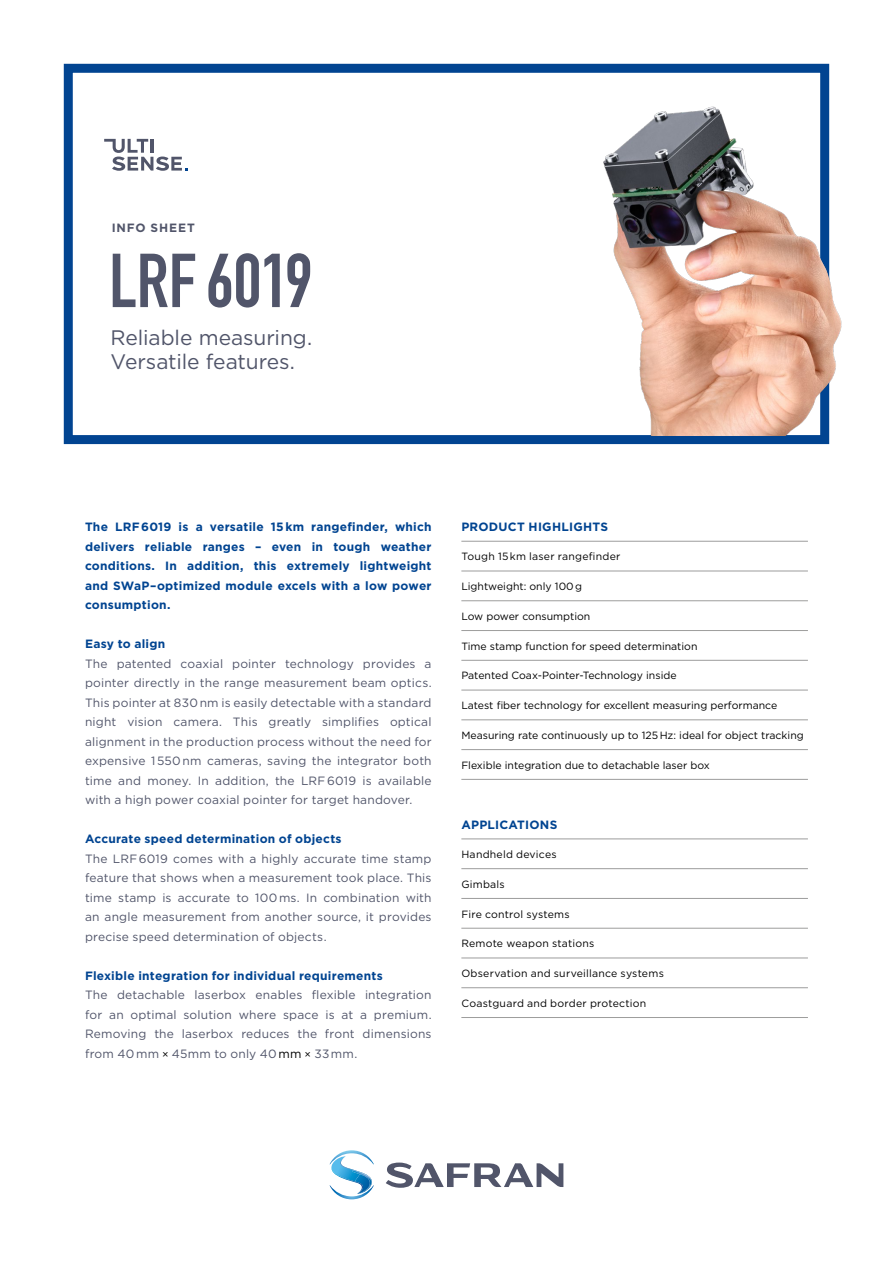
<style>
.page{position:relative;width:893px;height:1263px;background:#fff}
.page>*{position:absolute;margin:0;border:0;box-sizing:border-box;transform-origin:0 0}
.t1{font:700 75px "DIN Condensed";letter-spacing:-.005em;color:#51556a}
.t2{font:21px/24px "Gotham";letter-spacing:-.005em;color:#51556a}
.t3{font:12px/19.5px "Gotham";letter-spacing:.015em;color:#51556a;text-align:justify}
.t4{font:700 12px/19.5px "Gotham";letter-spacing:.02em;color:#014491;text-align:justify}
.t5{font:700 12px "Gotham";letter-spacing:.075em;color:#51556a}
.t6{font:10.5px "Gotham";color:#000}
.t7{font:10.5px "Gotham";letter-spacing:.02em;color:#000}
.t8{font:10.5px "Gotham";letter-spacing:.025em;color:#000}
.s1{font-size:10.5px;color:#000}
.s2{color:#000}
</style>
<div class="page">
<svg style="left:386px;top:1162px;width:177px;height:26px"></svg>
<svg style="left:330px;top:1150px;width:44px;height:49px"></svg>
<div style="left:64px;top:64px;width:765px;height:380px;border:9px solid #014491"></div>
<svg style="left:104px;top:139px;width:83px;height:32px"></svg>
<hr style="left:461px;top:541px;width:347px;height:1px;background:#9d9d9c">
<hr style="left:461px;top:571px;width:347px;height:1px;background:#9d9d9c">
<hr style="left:461px;top:600px;width:347px;height:1px;background:#9d9d9c">
<hr style="left:461px;top:630px;width:347px;height:1px;background:#9d9d9c">
<hr style="left:461px;top:839px;width:347px;height:1px;background:#9d9d9c">
<hr style="left:461px;top:660px;width:347px;height:1px;background:#9d9d9c">
<hr style="left:461px;top:690px;width:347px;height:1px;background:#9d9d9c">
<hr style="left:461px;top:719px;width:347px;height:1px;background:#9d9d9c">
<hr style="left:461px;top:749px;width:347px;height:1px;background:#9d9d9c">
<hr style="left:461px;top:779px;width:347px;height:1px;background:#9d9d9c">
<hr style="left:461px;top:868px;width:347px;height:1px;background:#9d9d9c">
<hr style="left:461px;top:898px;width:347px;height:1px;background:#9d9d9c">
<hr style="left:461px;top:928px;width:347px;height:1px;background:#9d9d9c">
<hr style="left:461px;top:958px;width:347px;height:1px;background:#9d9d9c">
<hr style="left:461px;top:987px;width:347px;height:1px;background:#9d9d9c">
<hr style="left:461px;top:1017px;width:347px;height:1px;background:#9d9d9c">
<img style="left:524px;top:67px;width:318px;height:368px">
<p class="t5" style="left:112px;top:220px;width:85px">INFO SHEET</p>
<h1 class="t1" style="left:109px;top:230px;width:205px">LRF6019</h1>
<h2 class="t2" style="left:111px;top:325px;width:203px">Reliable measuring.<br>Versatile features.</h2>
<p class="t4" style="left:85px;top:517px;width:348px">The LRF 6019 is a versatile 15 km rangefinder, which delivers reliable ranges – even in tough weather conditions. In addition, this extremely lightweight and SWaP–optimized module excels with a low power consumption.</p>
<p class="t4" style="left:85px;top:634px;width:82px">Easy to align</p>
<p class="t3" style="left:85px;top:653px;width:348px">The patented coaxial pointer technology provides a pointer directly in the range measurement beam optics.<br>This pointer at 830 nm is easily detectable with a standard night vision camera. This greatly simplifies optical alignment in the production process without the need for expensive 1 550 nm cameras, saving the integrator both time and money. In addition, the LRF 6019 is available with a high power coaxial pointer for target handover.</p>
<p class="t4" style="left:85px;top:829px;width:258px">Accurate speed determination of objects</p>
<p class="t3" style="left:85px;top:848px;width:348px">The LRF 6019 comes with a highly accurate time stamp feature that shows when a measurement took place. This time stamp is accurate to 100 ms. In combination with an angle measurement from another source, it provides precise speed determination of objects.</p>
<p class="t4" style="left:85px;top:965px;width:299px">Flexible integration for individual requirements</p>
<p class="t3" style="left:85px;top:985px;width:348px">The detachable laserbox enables flexible integration for an optimal solution where space is at a premium.<br>Removing the laserbox reduces the front dimensions from 40 mm <span class="s1">×</span> 45mm to only 40 <span class="s2">mm</span> <span class="s1">×</span> 33 mm.</p>
<p class="t4" style="left:461px;top:517px;width:148px">PRODUCT HIGHLIGHTS</p>
<p class="t8" style="left:461px;top:550px;width:161px">Tough 15 km laser rangefinder</p>
<p class="t6" style="left:461px;top:580px;width:122px">Lightweight: only 100 g</p>
<p class="t6" style="left:461px;top:609px;width:130px">Low power consumption</p>
<p class="t6" style="left:461px;top:639px;width:238px">Time stamp function for speed determination</p>
<p class="t6" style="left:461px;top:669px;width:217px">Patented Coax-Pointer-Technology inside</p>
<p class="t6" style="left:461px;top:699px;width:317px">Latest fiber technology for excellent measuring performance</p>
<p class="t6" style="left:461px;top:728px;width:344px">Measuring rate continuously up to 125 Hz: ideal for object tracking</p>
<p class="t6" style="left:461px;top:758px;width:250px">Flexible integration due to detachable laser box</p>
<p class="t4" style="left:461px;top:815px;width:98px">APPLICATIONS</p>
<p class="t7" style="left:461px;top:847px;width:97px">Handheld devices</p>
<p class="t7" style="left:461px;top:877px;width:45px">Gimbals</p>
<p class="t6" style="left:461px;top:907px;width:110px">Fire control systems</p>
<p class="t7" style="left:461px;top:937px;width:134px">Remote weapon stations</p>
<p class="t7" style="left:461px;top:967px;width:204px">Observation and surveillance systems</p>
<p class="t8" style="left:461px;top:996px;width:186px">Coastguard and border protection</p>
</div>
